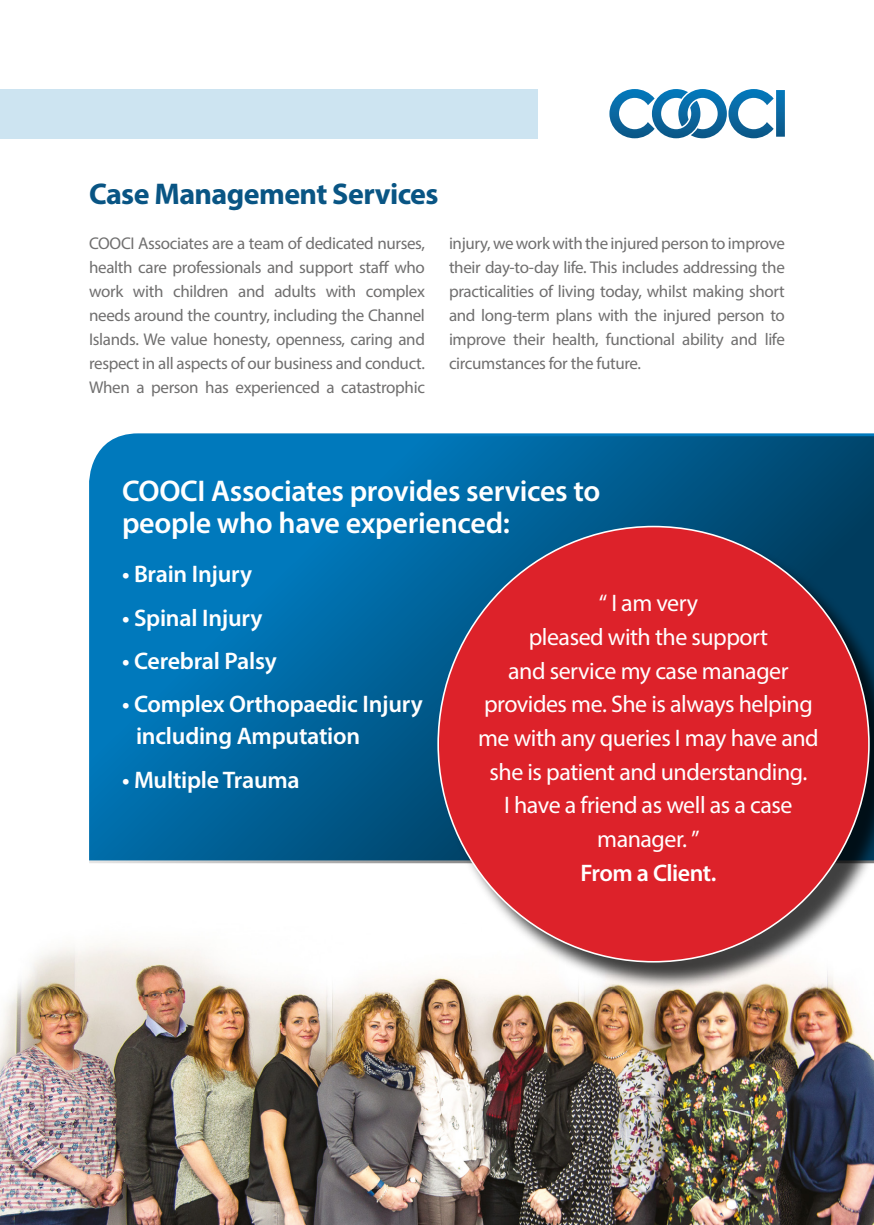
<style>
.page{position:relative;width:874px;height:1225px;background:#fff}
.page>*{position:absolute;margin:0;border:0;box-sizing:border-box;transform-origin:0 0}
.t1{font:600 30px/32px "Myriad Pro";letter-spacing:-.01em;color:#fff}
.t2{font:700 30px "Myriad Pro";letter-spacing:-.02em;color:#095584}
.t3{font:24px/33.6px "Myriad Pro";letter-spacing:-.02em;color:#fff;text-align:center}
.t4{font:600 24px/32px "Myriad Pro";letter-spacing:-.01em;color:#fff}
.t5{font:17px/24px "Myriad Pro";letter-spacing:-.02em;color:#706f6f;text-align:justify}
</style>
<div class="page">
<svg style="left:89px;top:436px;width:784px;height:427px;background:#0169a3"></svg>
<svg style="left:609px;top:89px;width:175px;height:49px"></svg>
<div style="left:0;top:89px;width:537px;height:49px;background:#cde4f1"></div>
<img style="left:0;top:944px;width:873px;height:281px">
<div style="left:441px;top:529px;width:432px;height:461px;background:#000;opacity:.75"></div>
<div style="left:438px;top:526px;width:430px;height:435px;background:#dd222a;border-radius:50%"></div>
<h1 class="t2" style="left:89px;top:174px;width:351px">Case Management Services</h1>
<p class="t5" style="left:89px;top:231px;width:337px">COOCI Associates are a team of dedicated nurses, health care professionals and support staff who work with children and adults with complex needs around the country, including the Channel Islands. We value honesty, openness, caring and respect in all aspects of our business and conduct.<br>When a person has experienced a catastrophic</p>
<p class="t5" style="left:449px;top:231px;width:337px">injury, we work with the injured person to improve their day-to-day life. This includes addressing the practicalities of living today, whilst making short and long-term plans with the injured person to improve their health, functional ability and life circumstances for the future.</p>
<h1 class="t1" style="left:122px;top:474px;width:479px">COOCI Associates provides services to people who have experienced:</h1>
<h2 class="t4" style="left:122px;top:558px;width:131px">• Brain Injury</h2>
<h2 class="t4" style="left:122px;top:601px;width:142px">• Spinal Injury</h2>
<h2 class="t4" style="left:122px;top:644px;width:156px">• Cerebral Palsy</h2>
<h2 class="t4" style="left:136px;top:688px;width:288px;text-indent:-14px">• Complex Orthopaedic Injury including Amputation</h2>
<h2 class="t4" style="left:122px;top:763px;width:179px">• Multiple Trauma</h2>
<h2 class="t3" style="left:478px;top:586px;width:342px">“ I am very<br>pleased with the support<br>and service my case manager provides me. She is always helping me with any queries I may have and she is patient and understanding.<br>I have a friend as well as a case manager. ”</h2>
<h2 class="t4" style="left:580px;top:856px;width:137px">From a Client.</h2>
</div>
